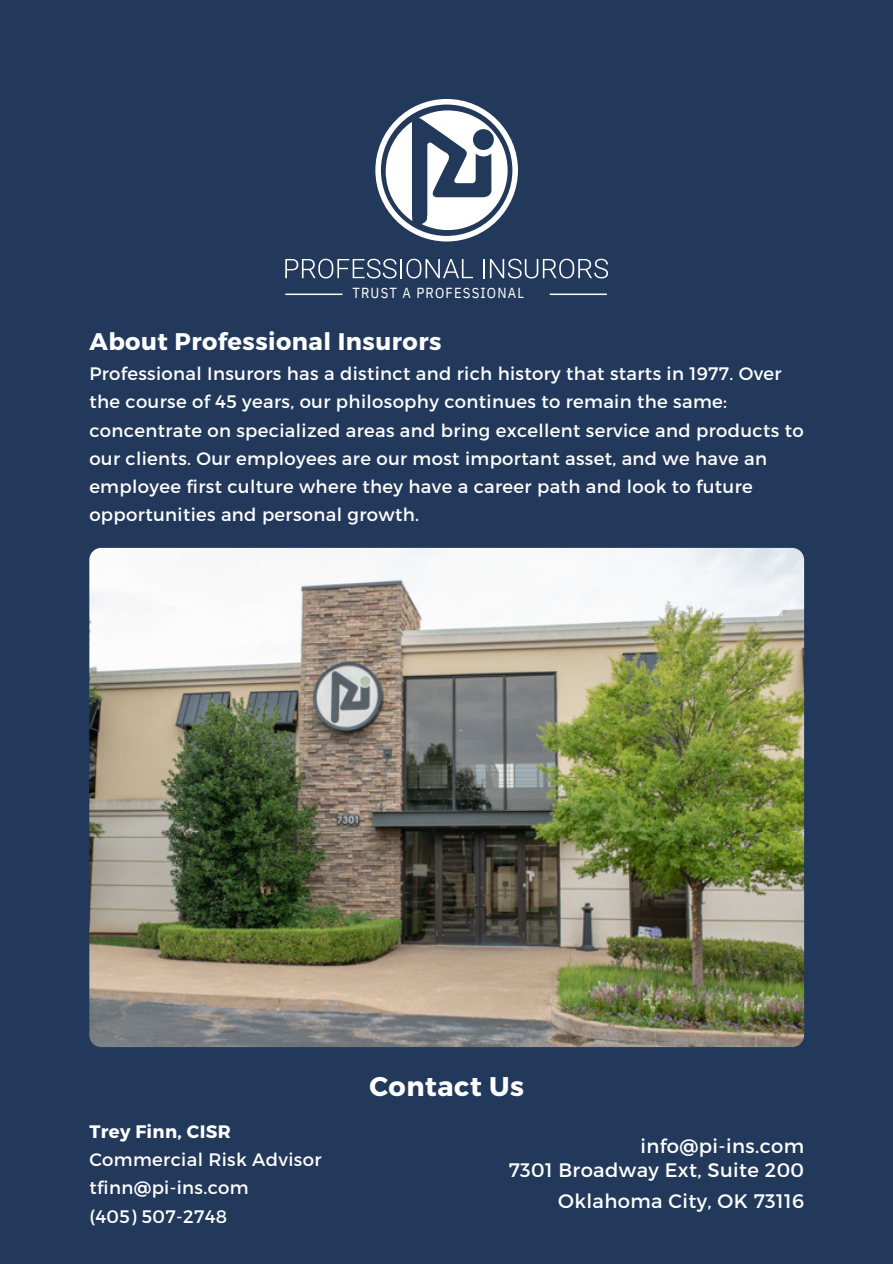
<style>
.page{position:relative;width:893px;height:1264px;background:#fff}
.page>*{position:absolute;margin:0;border:0;box-sizing:border-box;transform-origin:0 0}
.t1{font:700 27px "Montserrat";letter-spacing:.02em;color:#fff}
.t2{font:700 24px "Montserrat";letter-spacing:.02em;color:#fff}
.t3{font:19.5px "Montserrat";letter-spacing:.02em;color:#fff}
.t4{font:18px/28.2px "Montserrat";letter-spacing:.02em;color:#fff}
.t5{font:700 18px "Montserrat";letter-spacing:.02em;color:#fff}
.t6{font:14.55px "IBM Plex Sans Cond";letter-spacing:.08em;color:#fff}
</style>
<div class="page">
<div style="left:0;top:0;width:892px;height:1263px;background:#23395b"></div>
<svg style="left:285px;top:99px;width:323px;height:197px"></svg>
<hr style="left:285px;top:293px;width:57px;height:2px;background:#fff">
<hr style="left:549px;top:293px;width:58px;height:2px;background:#fff">
<img style="left:89px;top:548px;width:715px;height:499px;border-radius:12px">
<p class="t6" style="left:352px;top:283px;width:173px">TRUST A PROFESSIONAL</p>
<p class="t2" style="left:89px;top:326px;width:353px">About Professional Insurors</p>
<p class="t4" style="left:89px;top:359px;width:715px">Professional Insurors has a distinct and rich history that starts in 1977. Over the course of 45 years, our philosophy continues to remain the same: concentrate on specialized areas and bring excellent service and products to our clients. Our employees are our most important asset, and we have an employee first culture where they have a career path and look to future opportunities and personal growth.</p>
<h1 class="t5" style="left:89px;top:1119px;width:143px">Trey Finn, CISR</h1>
<p class="t4" style="left:89px;top:1144px;width:234px">Commercial Risk Advisor</p>
<p class="t4" style="left:89px;top:1172px;width:161px">tfinn@pi-ins.com</p>
<p class="t4" style="left:89px;top:1201px;width:139px">(405) 507-2748</p>
<p class="t1" style="left:369px;top:1068px;width:156px">Contact Us</p>
<p class="t3" style="left:640px;top:1133px;width:165px">info@pi-ins.com</p>
<p class="t3" style="left:508px;top:1157px;width:297px">7301 Broadway Ext, Suite 200</p>
<p class="t3" style="left:558px;top:1187px;width:247px">Oklahoma City, OK 73116</p>
</div>
